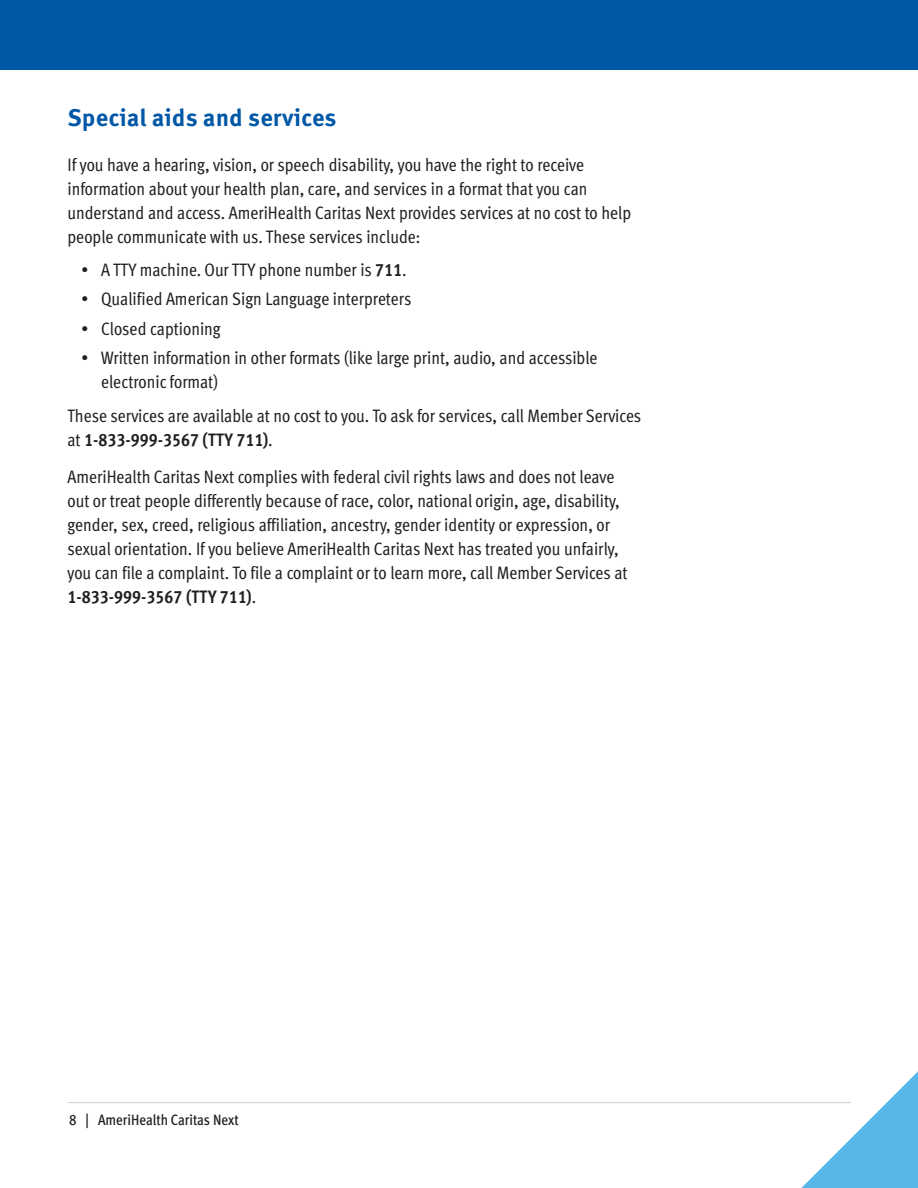
<style>
.page{position:relative;width:918px;height:1188px;background:#fff}
.page>*{position:absolute;margin:0;border:0;box-sizing:border-box;transform-origin:0 0}
.Headline{font:700 24px "Meta Correspondence Pro";color:#0158a6}
.Body_Copy{font:condensed 18px/24px "Meta Pro";color:#231f20}
.Bullets{font:condensed 18px/24px "Meta Pro";color:#231f20}
.t1{font:500 condensed 15px "Meta Pro";color:#231f20}
.s1{font-weight:700}
</style>
<div class="page">
<hr style="left:68px;top:1102px;width:782px;height:1px;background:#d1d2d4">
<div style="left:0;top:0;width:918px;height:70px;background:#0158a6"></div>
<svg style="left:801px;top:1071px;width:117px;height:117px"></svg>
<h1 class="Headline" style="left:68px;top:99px;width:271px">Special aids and services</h1>
<p class="Body_Copy" style="left:68px;top:151px;width:565px">If you have a hearing, vision, or speech disability, you have the right to receive information about your health plan, care, and services in a format that you can understand and access. AmeriHealth Caritas Next provides services at no cost to help people communicate with us. These services include:</p>
<p class="Bullets" style="left:81px;top:256px;width:327px">• A TTY machine. Our TTY phone number is <span class="s1">711</span>.</p>
<p class="Bullets" style="left:81px;top:286px;width:332px">• Qualified American Sign Language interpreters</p>
<p class="Bullets" style="left:81px;top:315px;width:141px">• Closed captioning</p>
<p class="Bullets" style="left:101px;top:345px;width:498px;text-indent:-20px">• Written information in other formats (like large print, audio, and accessible electronic format)</p>
<p class="Body_Copy" style="left:68px;top:402px;width:575px">These services are available at no cost to you. To ask for services, call Member Services at <span class="s1">1-833-999-3567 (TTY 711)</span>.</p>
<p class="Body_Copy" style="left:68px;top:464px;width:562px">AmeriHealth Caritas Next complies with federal civil rights laws and does not leave out or treat people differently because of race, color, national origin, age, disability, gender, sex, creed, religious affiliation, ancestry, gender identity or expression, or sexual orientation. If you believe AmeriHealth Caritas Next has treated you unfairly, you can file a complaint. To file a complaint or to learn more, call Member Services at <span class="s1">1-833-999-3567 (TTY 711)</span>.</p>
<p class="t1" style="left:69px;top:1109px;width:171px">8 | AmeriHealth Caritas Next</p>
</div>
